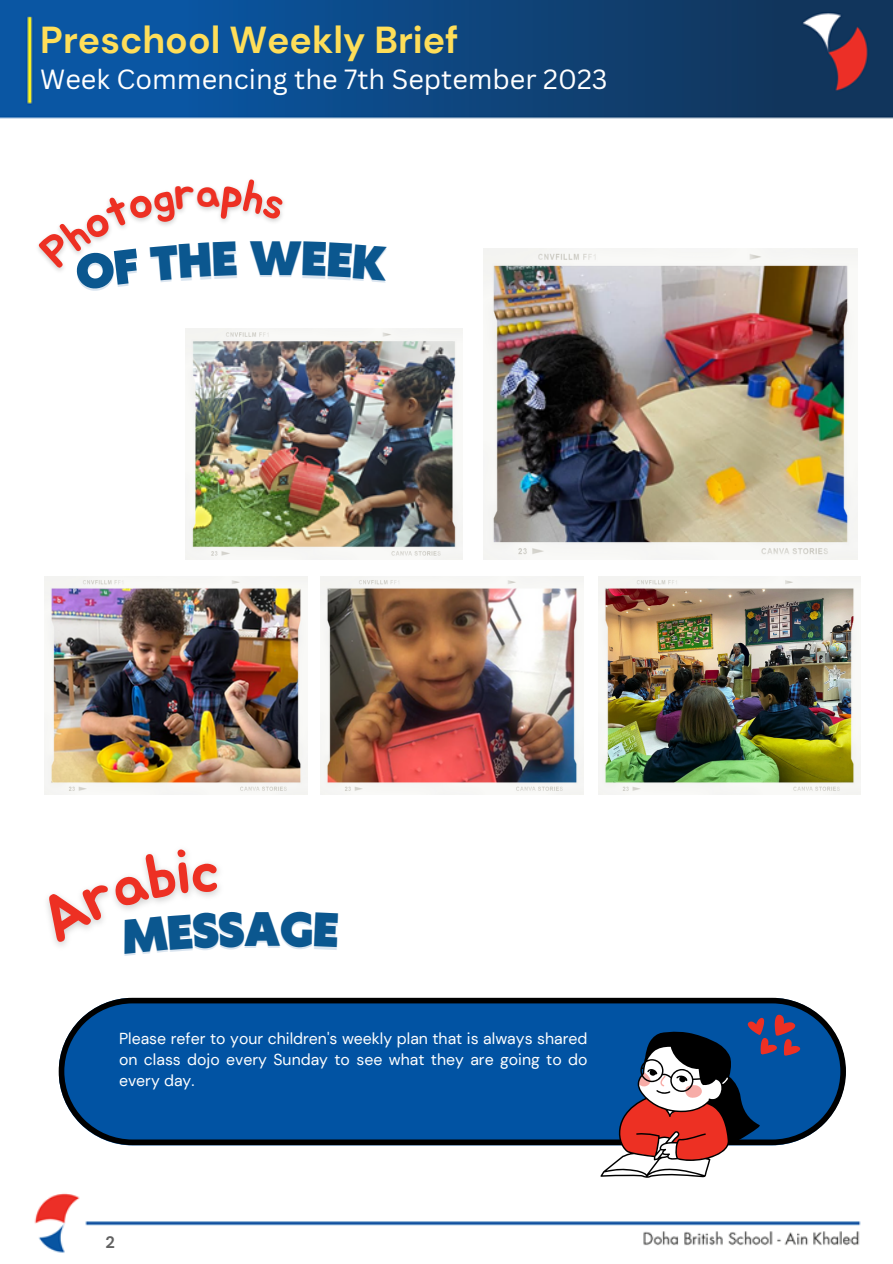
<style>
.page{position:relative;width:893px;height:1264px;background:#fff}
.page>*{position:absolute;margin:0;border:0;box-sizing:border-box;transform-origin:0 0}
.t1{font:900 45.3px "Klein Text";color:#0b578f}
.t2{font:700 37.5px "DM Sans";color:#ffde59}
.t3{font:27px "Canva Sans";color:#fff}
.t4{font:700 16.5px "DM Sans";color:#616161}
.t5{font:15.9px/21.3px "DM Sans";color:#fff;text-align:justify}
</style>
<div class="page">
<img style="left:0;top:0;width:892px;height:1253px">
<img style="left:185px;top:328px;width:278px;height:231px">
<img style="left:483px;top:249px;width:374px;height:310px">
<img style="left:598px;top:576px;width:262px;height:218px">
<img style="left:45px;top:576px;width:262px;height:218px">
<img style="left:321px;top:576px;width:262px;height:218px">
<img style="left:17px;top:148px;width:289px;height:140px">
<img style="left:14px;top:818px;width:233px;height:151px">
<svg style="left:59px;top:997px;width:786px;height:148px;background:#0f559a"></svg>
<svg style="left:600px;top:999px;width:210px;height:178px"></svg>
<svg style="left:37px;top:178px;width:248px;height:113px"></svg>
<svg style="left:302px;top:241px;width:86px;height:39px"></svg>
<svg style="left:35px;top:848px;width:209px;height:106px"></svg>
<svg style="left:280px;top:910px;width:58px;height:37px"></svg>
<p class="t2" style="left:40px;top:15px;width:420px">Preschool Weekly Brief</p>
<p class="t3" style="left:40px;top:60px;width:568px">Week Commencing the 7th September 2023</p>
<p class="t1" style="left:250px;top:235px;width:53px">W</p>
<p class="t1" style="left:244px;top:906px;width:37px">A</p>
<p class="t5" style="left:119px;top:1027px;width:470px">Please refer to your children's weekly plan that is always shared on class dojo every Sunday to see what they are going to do every day.</p>
<p class="t4" style="left:106px;top:1231px;width:11px">2</p>
</div>
